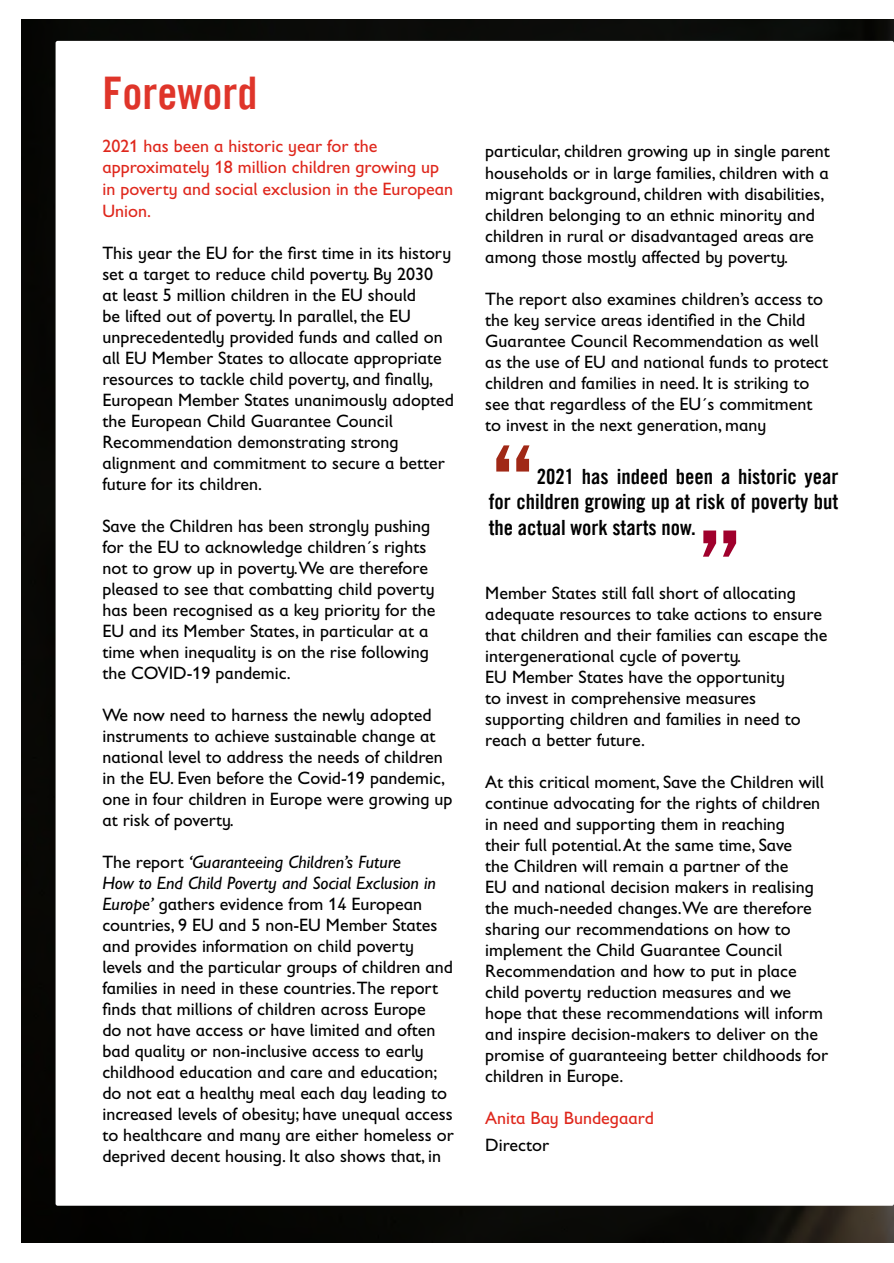
<style>
.page{position:relative;width:894px;height:1263px;background:#fff}
.page>*{position:absolute;margin:0;border:0;box-sizing:border-box;transform-origin:0 0}
.t1{font:108px "Trade Gothic LT Com Bd Cn 20";color:#a02816}
.t2{font:108px "Trade Gothic LT Com Bd Cn 20";color:#a0002c}
.t3{font:45px "Trade Gothic LT Com Bd Cn 20";color:#df352a}
.t4{font:21px/25.5px "Trade Gothic LT Com Bd Cn 20";color:#000;text-align:justify}
.t5{font:18px/21px "Gill Sans Infant Std";color:#000}
.t6{font:18px/21.6px "Gill Sans Infant Std";color:#df271c}
.s1{font-style:italic}
</style>
<div class="page">
<img style="left:21px;top:20px;width:872px;height:1222px">
<div style="left:56px;top:41px;width:837px;height:1164px;background:#fff;border-radius:2px"></div>
<h2 class="t3" style="left:102px;top:66px;width:156px">Foreword</h2>
<p class="t6" style="left:102px;top:135px;width:352px">2021 has been a historic year for the approximately 18 million children growing up in poverty and social exclusion in the European Union.</p>
<p class="t5" style="left:102px;top:242px;width:353px">This year the EU for the first time in its history set a target to reduce child poverty. By 2030<br>at least 5 million children in the EU should<br>be lifted out of poverty. In parallel, the EU unprecedentedly provided funds and called on all EU Member States to allocate appropriate resources to tackle child poverty, and finally, European Member States unanimously adopted the European Child Guarantee Council Recommendation demonstrating strong alignment and commitment to secure a better future for its children.</p>
<p class="t5" style="left:102px;top:515px;width:334px">Save the Children has been strongly pushing for the EU to acknowledge children´s rights not to grow up in poverty.We are therefore pleased to see that combatting child poverty has been recognised as a key priority for the EU and its Member States, in particular at a time when inequality is on the rise following the COVID-19 pandemic.</p>
<p class="t5" style="left:102px;top:704px;width:351px">We now need to harness the newly adopted instruments to achieve sustainable change at national level to address the needs of children in the EU. Even before the Covid-19 pandemic, one in four children in Europe were growing up at risk of poverty.</p>
<p class="t5" style="left:102px;top:851px;width:353px">The report <span class="s1">‘Guaranteeing Children’s Future<br>How to End Child Poverty and Social Exclusion in Europe’</span> gathers evidence from 14 European countries, 9 EU and 5 non-EU Member States and provides information on child poverty levels and the particular groups of children and families in need in these countries.The report finds that millions of children across Europe<br>do not have access or have limited and often bad quality or non-inclusive access to early childhood education and care and education; do not eat a healthy meal each day leading to increased levels of obesity; have unequal access to healthcare and many are either homeless or deprived decent housing. It also shows that, in</p>
<p class="t5" style="left:485px;top:141px;width:346px">particular, children growing up in single parent households or in large families, children with a migrant background, children with disabilities, children belonging to an ethnic minority and children in rural or disadvantaged areas are among those mostly affected by poverty.</p>
<p class="t5" style="left:485px;top:288px;width:344px">The report also examines children’s access to the key service areas identified in the Child Guarantee Council Recommendation as well as the use of EU and national funds to protect children and families in need. It is striking to see that regardless of the EU´s commitment to invest in the next generation, many</p>
<h1 class="t1" style="left:488px;top:420px;width:49px">“</h1>
<p class="t4" style="left:488px;top:463px;width:351px;text-indent:48px">2021 has indeed been a historic year for children growing up at risk of poverty but the actual work starts now.</p>
<h1 class="t2" style="left:695px;top:504px;width:49px">”</h1>
<p class="t5" style="left:485px;top:582px;width:343px">Member States still fall short of allocating adequate resources to take actions to ensure that children and their families can escape the intergenerational cycle of poverty.<br>EU Member States have the opportunity<br>to invest in comprehensive measures supporting children and families in need to reach a better future.</p>
<p class="t5" style="left:485px;top:771px;width:344px">At this critical moment, Save the Children will continue advocating for the rights of children in need and supporting them in reaching<br>their full potential. At the same time, Save<br>the Children will remain a partner of the<br>EU and national decision makers in realising the much-needed changes.We are therefore sharing our recommendations on how to implement the Child Guarantee Council Recommendation and how to put in place child poverty reduction measures and we hope that these recommendations will inform and inspire decision-makers to deliver on the promise of guaranteeing better childhoods for children in Europe.</p>
<p class="t6" style="left:485px;top:1107px;width:170px">Anita Bay Bundegaard</p>
<p class="t5" style="left:485px;top:1134px;width:65px">Director</p>
</div>
